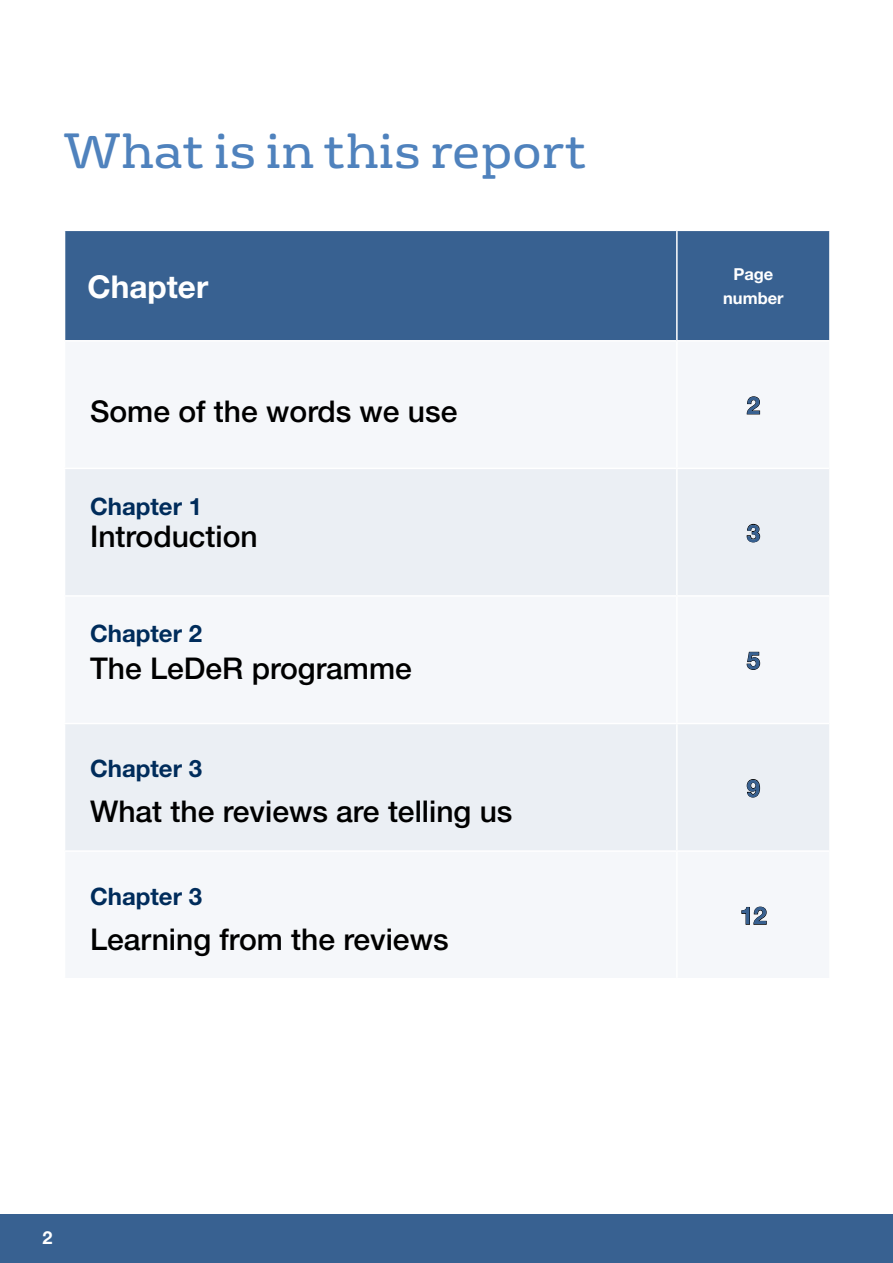
<style>
.page{position:relative;width:893px;height:1263px;background:#fff}
.page>*{position:absolute;margin:0;border:0;box-sizing:border-box;transform-origin:0 0}
.t1{font:48px "FS Rufus";letter-spacing:.01em;color:#4f82bd}
.t2{font:700 31.5px "Helvetica Neue";color:#fff}
.t3{font:500 30px "Helvetica Neue";color:#000}
.t4{font:700 24px "Helvetica Neue";color:#002c5b}
.t5{font:700 24px "Helvetica Neue";color:#386191}
.t6{font:700 18px "Helvetica Neue";color:#fff}
.t7{font:700 16.5px/24px "Helvetica Neue";color:#fff;text-align:center}
</style>
<div class="page">
<div style="left:0;top:1214px;width:893px;height:49px;background:#386191"></div>
<div style="left:65px;top:231px;width:764px;height:109px;background:#386191"></div>
<svg style="left:65px;top:469px;width:764px;height:381px;fill:#ebeff4"></svg>
<hr style="left:64px;top:595px;width:613px;height:2px;background:#fff">
<hr style="left:677px;top:595px;width:152px;height:2px;background:#fff">
<hr style="left:64px;top:723px;width:613px;height:1px;background:#fff">
<hr style="left:677px;top:723px;width:152px;height:1px;background:#fff">
<hr style="left:676px;top:231px;width:2px;height:109px;background:#fff">
<hr style="left:676px;top:469px;width:2px;height:126px;background:#fff">
<hr style="left:676px;top:597px;width:2px;height:126px;background:#fff">
<hr style="left:676px;top:724px;width:2px;height:126px;background:#fff">
<svg style="left:746px;top:396px;width:14px;height:19px"></svg>
<svg style="left:746px;top:524px;width:14px;height:19px"></svg>
<svg style="left:746px;top:651px;width:14px;height:19px"></svg>
<svg style="left:746px;top:779px;width:14px;height:19px"></svg>
<svg style="left:741px;top:906px;width:26px;height:19px"></svg>
<h1 class="t1" style="left:64px;top:111px;width:524px">What is in this report</h1>
<p class="t2" style="left:88px;top:267px;width:122px">Chapter</p>
<p class="t7" style="left:723px;top:262px;width:62px">Page number</p>
<p class="t3" style="left:90px;top:394px;width:369px">Some of the words we use</p>
<p class="t5" style="left:747px;top:391px;width:15px">2</p>
<p class="t4" style="left:90px;top:491px;width:114px">Chapter 1</p>
<p class="t3" style="left:90px;top:518px;width:169px">Introduction</p>
<p class="t5" style="left:747px;top:518px;width:15px">3</p>
<p class="t4" style="left:90px;top:619px;width:114px">Chapter 2</p>
<p class="t3" style="left:90px;top:650px;width:323px">The LeDeR programme</p>
<p class="t5" style="left:747px;top:646px;width:15px">5</p>
<p class="t4" style="left:90px;top:754px;width:114px">Chapter 3</p>
<p class="t3" style="left:90px;top:794px;width:424px">What the reviews are telling us</p>
<p class="t4" style="left:90px;top:881px;width:114px">Chapter 3</p>
<p class="t3" style="left:90px;top:921px;width:360px">Learning from the reviews</p>
<p class="t5" style="left:747px;top:773px;width:15px">9</p>
<p class="t5" style="left:740px;top:901px;width:28px">12</p>
<p class="t6" style="left:43px;top:1226px;width:12px">2</p>
</div>
